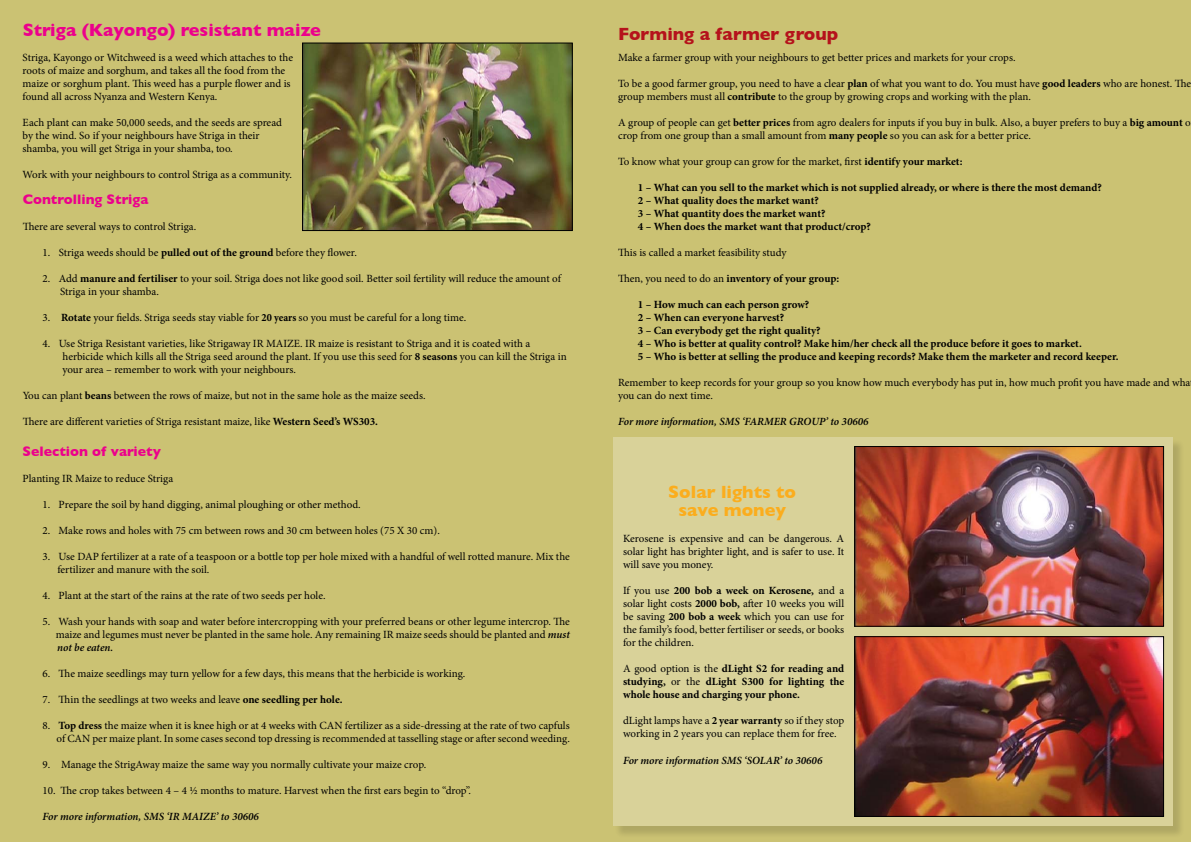
<style>
.page{position:relative;width:1191px;height:842px;background:#cbc273}
.page>*{position:absolute;margin:0;border:0;box-sizing:border-box;transform-origin:0 0}
.t1{font:700 18px "Gill Sans";color:#ec008c}
.t2{font:700 18px/18px "Gill Sans";color:#fbad1d;text-align:center}
.t3{font:700 18px "Gill Sans";color:#b5121b}
.t4{font:700 14px "Gill Sans";color:#ec008c}
.t5{font:11px/13px "Minion Pro";letter-spacing:-.005em;color:#000}
.t6{font:700 11px/13px "Minion Pro";color:#000}
.t7{font:italic 600 11px "Minion Pro";letter-spacing:-.005em;color:#000}
.s1{font-weight:700}
.s2{font-weight:700;font-stretch:condensed}
.s3{font-weight:600;font-style:italic}
.s4{font-weight:400}
</style>
<div class="page">
<div style="left:614px;top:438px;width:571px;height:400px;background:#000;opacity:.5"></div>
<div style="left:613px;top:437px;width:559px;height:389px;background:#d9d299"></div>
<img style="left:304px;top:45px;width:267px;height:184px">
<div style="left:302px;top:43px;width:271px;height:188px;border:1px solid #000"></div>
<img style="left:856px;top:448px;width:306px;height:177px">
<div style="left:854px;top:446px;width:310px;height:181px;border:1px solid #000"></div>
<img style="left:856px;top:638px;width:306px;height:177px">
<div style="left:854px;top:636px;width:310px;height:181px;border:1px solid #000"></div>
<h1 class="t1" style="left:23px;top:20px;width:300px">Striga (Kayongo) resistant maize</h1>
<h1 class="t3" style="left:618px;top:23px;width:221px">Forming a farmer group</h1>
<p class="t5" style="left:23px;top:51px;width:272px">Striga, Kayongo or Witchweed is a weed which attaches to the roots of maize and sorghum, and takes all the food from the maize or sorghum plant. This weed has a purple flower and is found all across Nyanza and Western Kenya.</p>
<p class="t5" style="left:23px;top:116px;width:261px">Each plant can make 50,000 seeds, and the seeds are spread by the wind. So if your neighbours have Striga in their shamba, you will get Striga in your shamba, too.</p>
<p class="t5" style="left:23px;top:168px;width:271px">Work with your neighbours to control Striga as a community.</p>
<p class="t4" style="left:23px;top:191px;width:127px">Controlling Striga</p>
<p class="t5" style="left:23px;top:220px;width:175px">There are several ways to control Striga.</p>
<p class="t5" style="left:43px;top:246px;width:316px">1. Striga weeds should be <span class="s1">pulled out of the ground</span> before they flower.</p>
<p class="t5" style="left:60px;top:272px;width:502px;text-indent:-17px">2. Add <span class="s1">manure and fertiliser</span> to your soil. Striga does not like good soil. Better soil fertility will reduce the amount of<br>Striga in your shamba.</p>
<p class="t5" style="left:43px;top:311px;width:425px">3. <span class="s1">Rotate</span> your fields. Striga seeds stay viable for <span class="s2">20 years</span> so you must be careful for a long time.</p>
<p class="t5" style="left:62px;top:337px;width:506px;text-indent:-20px">4. Use Striga Resistant varieties, like Strigaway IR MAIZE. IR maize is resistant to Striga and it is coated with a herbicide which kills all the Striga seed around the plant. If you use this seed for <span class="s1">8 seasons</span> you can kill the Striga in your area – remember to work with your neighbours.</p>
<p class="t5" style="left:23px;top:389px;width:404px">You can plant <span class="s1">beans</span> between the rows of maize, but not in the same hole as the maize seeds.</p>
<p class="t5" style="left:23px;top:415px;width:357px">There are different varieties of Striga resistant maize, like <span class="s1">Western Seed’s WS303.</span></p>
<p class="t4" style="left:23px;top:443px;width:140px">Selection of variety</p>
<p class="t5" style="left:23px;top:472px;width:152px">Planting IR Maize to reduce Striga</p>
<p class="t5" style="left:42px;top:498px;width:320px">1. Prepare the soil by hand digging, animal ploughing or other method.</p>
<p class="t5" style="left:42px;top:524px;width:399px">2. Make rows and holes with 75 cm between rows and 30 cm between holes (75 X 30 cm).</p>
<p class="t5" style="left:57px;top:550px;width:514px;text-indent:-15px">3. Use DAP fertilizer at a rate of a teaspoon or a bottle top per hole mixed with a handful of well rotted manure. Mix the fertilizer and manure with the soil.</p>
<p class="t5" style="left:42px;top:589px;width:284px">4. Plant at the start of the rains at the rate of two seeds per hole.</p>
<p class="t5" style="left:56px;top:615px;width:515px;text-align:justify;text-indent:-13px">5. Wash your hands with soap and water before intercropping with your preferred beans or other legume intercrop. The maize and legumes must never be planted in the same hole. Any remaining IR maize seeds should be planted and <span class="s3">must not be eaten.</span></p>
<p class="t5" style="left:42px;top:667px;width:424px">6. The maize seedlings may turn yellow for a few days, this means that the herbicide is working.</p>
<p class="t5" style="left:42px;top:693px;width:302px">7. Thin the seedlings at two weeks and leave <span class="s1">one seedling per hole.</span></p>
<p class="t5" style="left:42px;top:719px;width:529px;text-align:right">8. <span class="s1">Top dress</span> the maize when it is knee high or at 4 weeks with CAN fertilizer as a side-dressing at the rate of two capfuls of CAN per maize plant. In some cases second top dressing is recommended at tasselling stage or after second weeding.</p>
<p class="t5" style="left:42px;top:758px;width:385px">9. Manage the StrigAway maize the same way you normally cultivate your maize crop.</p>
<p class="t5" style="left:42px;top:784px;width:430px">10. The crop takes between 4 – 4 ½ months to mature. Harvest when the first ears begin to “drop”.</p>
<p class="t7" style="left:42px;top:808px;width:218px">For more information, SMS ‘IR MAIZE’ to 30606</p>
<p class="t5" style="left:618px;top:51px;width:399px">Make a farmer group with your neighbours to get better prices and markets for your crops.</p>
<p class="t5" style="left:618px;top:77px;width:574px">To be a good farmer group, you need to have a clear <span class="s1">plan</span> of what you want to do. You must have <span class="s1">good leaders</span> who are honest. The group members must all <span class="s1">contribute</span> to the group by growing crops and working with the plan.</p>
<p class="t5" style="left:618px;top:116px;width:574px">A group of people can get <span class="s1">better prices</span> from agro dealers for inputs if you buy in bulk. Also, a buyer prefers to buy a <span class="s1">big amount</span> o crop from one group than a small amount from <span class="s1">many people</span> so you can ask for a better price.</p>
<p class="t5" style="left:618px;top:155px;width:346px">To know what your group can grow for the market, first <span class="s1">identify your market:</span></p>
<p class="t6" style="left:638px;top:180px;width:465px">1 – What can you sell to the market which is not supplied already, or where is there the most demand?<br>2 – What quality does the market want?<br>3 – What quantity does the market want?<br>4 – When does the market want that product/crop?</p>
<p class="t5" style="left:618px;top:246px;width:170px">This is called a market feasibility study</p>
<p class="t6" style="left:618px;top:271px;width:223px"><span class="s4">Then, you need to do an</span> inventory of your group:</p>
<p class="t6" style="left:638px;top:297px;width:482px">1 – How much can each person grow?<br>2 – When can everyone harvest?<br>3 – Can everybody get the right quality?<br>4 – Who is better at quality control? Make him/her check all the produce before it goes to market.<br>5 – Who is better at selling the produce and keeping records? Make them the marketer and record keeper.</p>
<p class="t5" style="left:618px;top:376px;width:574px">Remember to keep records for your group so you know how much everybody has put in, how much profit you have made and wha you can do next time.</p>
<p class="t7" style="left:618px;top:413px;width:252px">For more information, SMS ‘FARMER GROUP’ to 30606</p>
<h1 class="t2" style="left:668px;top:483px;width:129px">Solar lights to save money</h1>
<p class="t5" style="left:623px;top:532px;width:223px;text-align:justify">Kerosene is expensive and can be dangerous. A solar light has brighter light, and is safer to use. It will save you money.</p>
<p class="t5" style="left:623px;top:584px;width:223px;text-align:justify">If you use <span class="s1">200 bob a week on Kerosene,</span> and a solar light costs <span class="s1">2000 bob,</span> after 10 weeks you will be saving <span class="s1">200 bob a week</span> which you can use for the family’s food, better fertiliser or seeds, or books for the children.</p>
<p class="t6" style="left:623px;top:662px;width:223px;text-align:justify"><span class="s4">A good option is the</span> dLight S2 for reading and studying, <span class="s4">or the</span> dLight S300 for lighting the whole house and charging your phone.</p>
<p class="t5" style="left:623px;top:714px;width:223px">dLight lamps have a <span class="s1">2 year warranty</span> so if they stop working in 2 years you can replace them for free.</p>
<p class="t7" style="left:623px;top:752px;width:201px">For more information SMS ‘SOLAR’ to 30606</p>
</div>
